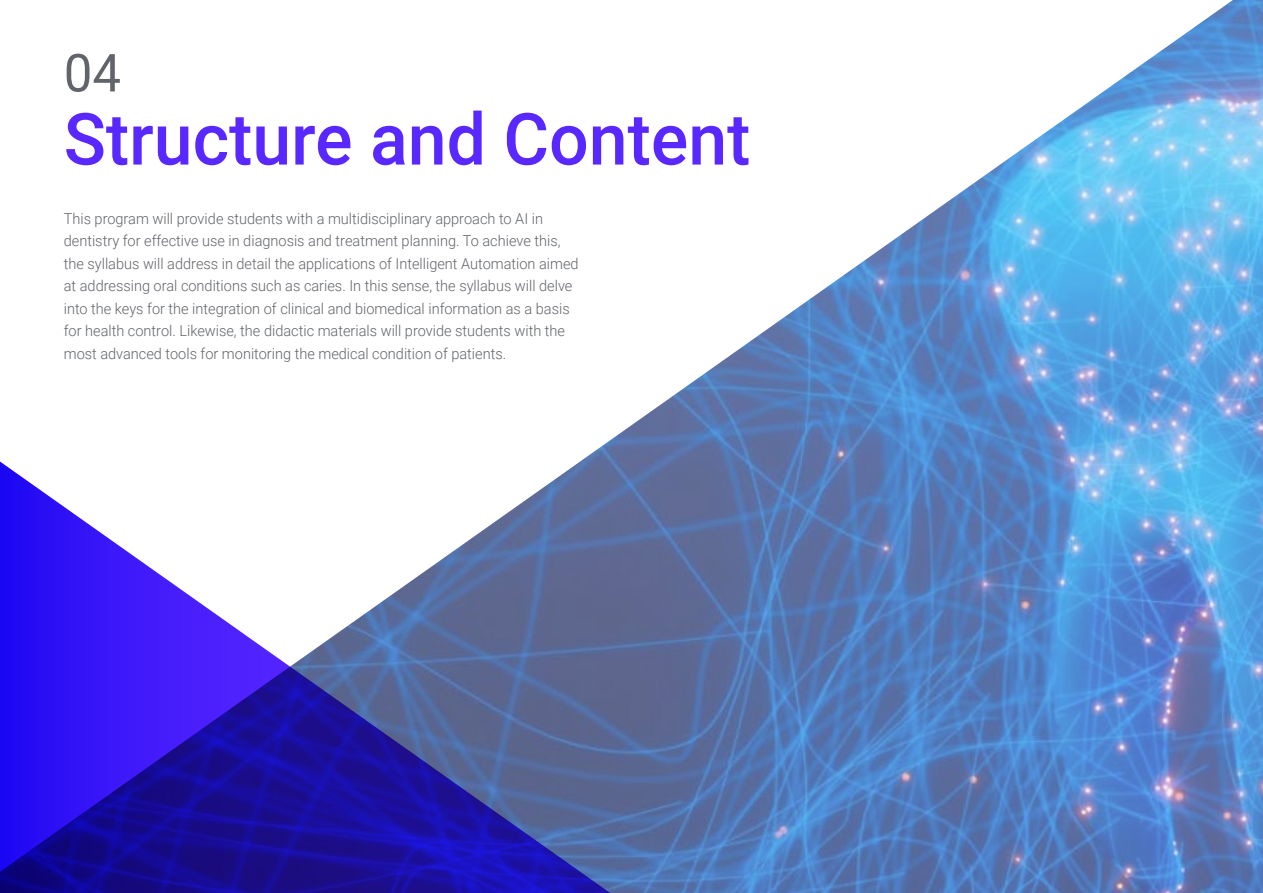
<style>
.page{position:relative;width:1263px;height:893px;background:#fff}
.page>*{position:absolute;margin:0;border:0;box-sizing:border-box;transform-origin:0 0}
.t1{font:500 72px "Roboto";color:#5927ff}
.t2{font:52.5px "Roboto";color:#61646a}
.t3{font:300 15px/22.5px "Roboto";color:#61646a}
</style>
<div class="page">
<img style="left:602px;top:0;width:661px;height:893px">
<svg style="left:0;top:446px;width:640px;height:447px"></svg>
<h2 class="t2" style="left:64px;top:36px;width:59px">04</h2>
<h1 class="t1" style="left:64px;top:89px;width:688px">Structure and Content</h1>
<p class="t3" style="left:64px;top:207px;width:516px">This program will provide students with a multidisciplinary approach to AI in dentistry for effective use in diagnosis and treatment planning. To achieve this, the syllabus will address in detail the applications of Intelligent Automation aimed at addressing oral conditions such as caries. In this sense, the syllabus will delve into the keys for the integration of clinical and biomedical information as a basis for health control. Likewise, the didactic materials will provide students with the most advanced tools for monitoring the medical condition of patients.</p>
</div>
